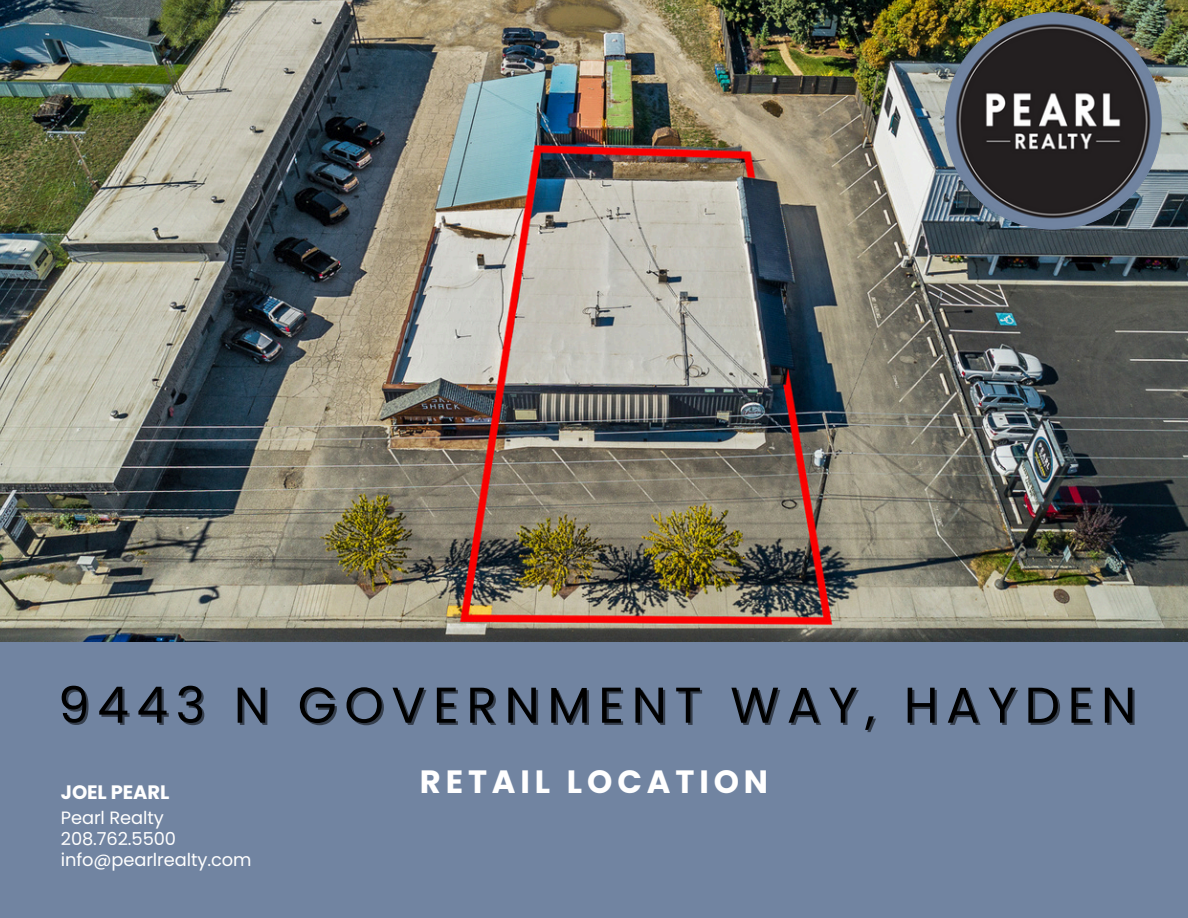
<style>
.page{position:relative;width:1188px;height:918px;background:#fff}
.page>*{position:absolute;margin:0;border:0;box-sizing:border-box;transform-origin:0 0}
.t1{font:50.25px "Poppins";letter-spacing:.15em;color:#000}
.t2{font:700 32.25px "Poppins";letter-spacing:.15em;color:#fff}
.t3{font:700 19.5px "Poppins";letter-spacing:-.005em;color:#fff}
.t4{font:17.85px "Poppins";letter-spacing:-.005em;color:#fff}
</style>
<div class="page">
<img style="left:0;top:0;width:1188px;height:643px">
<img style="left:944px;top:12px;width:218px;height:218px;border-radius:50%">
<div style="left:0;top:643px;width:1188px;height:275px;background:#7184a1"></div>
<p class="t1" style="left:58px;top:670px;width:1080px">9443 N GOVERNMENT WAY, HAYDEN</p>
<p class="t3" style="left:61px;top:778px;width:110px">JOEL PEARL</p>
<h1 class="t4" style="left:61px;top:805px;width:105px">Pearl Realty</h1>
<p class="t4" style="left:61px;top:826px;width:117px">208.762.5500</p>
<p class="t4" style="left:61px;top:848px;width:192px">info@pearlrealty.com</p>
<p class="t2" style="left:420px;top:759px;width:350px">RETAIL LOCATION</p>
</div>
